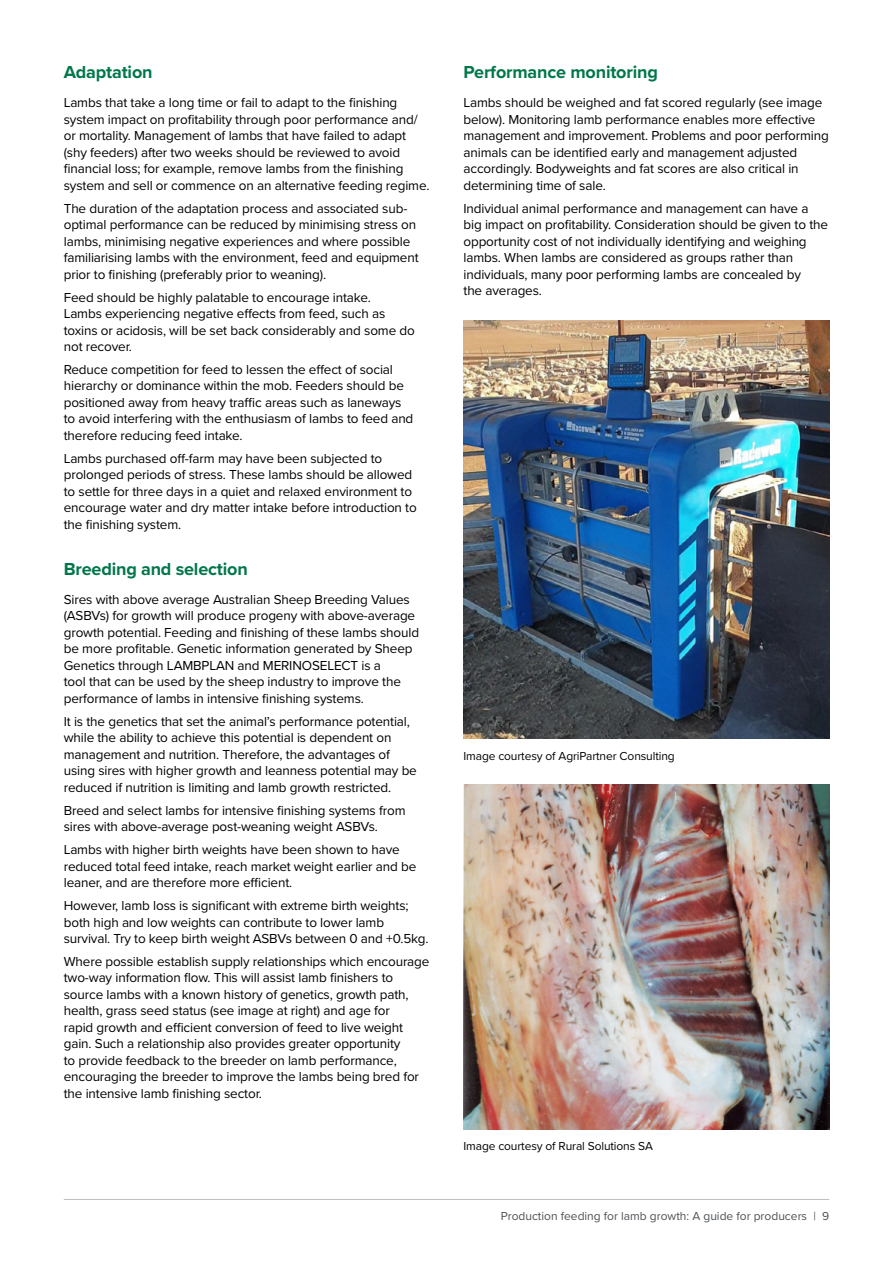
<style>
.page{position:relative;width:893px;height:1263px;background:#fff}
.page>*{position:absolute;margin:0;border:0;box-sizing:border-box;transform-origin:0 0}
.t1{font:700 18px "Proxima Nova";letter-spacing:-.01em;color:#00774a}
.t2{font:13.5px/16.5px "Proxima Nova";letter-spacing:-.01em;color:#000}
.t3{font:12px "Proxima Nova";letter-spacing:-.01em;color:#000}
.t4{font:12px "Proxima Nova";color:#4d5054}
</style>
<div class="page">
<hr style="left:64px;top:1199px;width:765px;height:1px;background:#c2bfc1">
<img style="left:463px;top:321px;width:366px;height:417px">
<img style="left:463px;top:784px;width:366px;height:345px">
<h1 class="t1" style="left:64px;top:61px;width:90px">Adaptation</h1>
<p class="t2" style="left:64px;top:94px;width:367px">Lambs that take a long time or fail to adapt to the finishing system impact on profitability through poor performance and/ or mortality. Management of lambs that have failed to adapt (shy feeders) after two weeks should be reviewed to avoid financial loss; for example, remove lambs from the finishing system and sell or commence on an alternative feeding regime.</p>
<p class="t2" style="left:64px;top:199px;width:356px">The duration of the adaptation process and associated sub&shy;optimal performance can be reduced by minimising stress on lambs, minimising negative experiences and where possible familiarising lambs with the environment, feed and equipment prior to finishing (preferably prior to weaning).</p>
<p class="t2" style="left:64px;top:288px;width:353px">Feed should be highly palatable to encourage intake.<br>Lambs experiencing negative effects from feed, such as toxins or acidosis, will be set back considerably and some do not recover.</p>
<p class="t2" style="left:64px;top:361px;width:351px">Reduce competition for feed to lessen the effect of social hierarchy or dominance within the mob. Feeders should be positioned away from heavy traffic areas such as laneways to avoid interfering with the enthusiasm of lambs to feed and therefore reducing feed intake.</p>
<p class="t2" style="left:64px;top:449px;width:355px">Lambs purchased off-farm may have been subjected to prolonged periods of stress. These lambs should be allowed to settle for three days in a quiet and relaxed environment to encourage water and dry matter intake before introduction to the finishing system.</p>
<h1 class="t1" style="left:64px;top:558px;width:185px">Breeding and selection</h1>
<p class="t2" style="left:64px;top:591px;width:357px">Sires with above average Australian Sheep Breeding Values (ASBVs) for growth will produce progeny with above-average growth potential. Feeding and finishing of these lambs should be more profitable. Genetic information generated by Sheep Genetics through LAMBPLAN and MERINOSELECT is a<br>tool that can be used by the sheep industry to improve the performance of lambs in intensive finishing systems.</p>
<p class="t2" style="left:64px;top:712px;width:355px">It is the genetics that set the animal’s performance potential, while the ability to achieve this potential is dependent on management and nutrition. Therefore, the advantages of using sires with higher growth and leanness potential may be reduced if nutrition is limiting and lamb growth restricted.</p>
<p class="t2" style="left:64px;top:801px;width:343px">Breed and select lambs for intensive finishing systems from sires with above-average post-weaning weight ASBVs.</p>
<p class="t2" style="left:64px;top:841px;width:354px">Lambs with higher birth weights have been shown to have reduced total feed intake, reach market weight earlier and be leaner, and are therefore more efficient.</p>
<p class="t2" style="left:64px;top:897px;width:366px">However, lamb loss is significant with extreme birth weights; both high and low weights can contribute to lower lamb survival. Try to keep birth weight ASBVs between 0 and +0.5kg.</p>
<p class="t2" style="left:64px;top:952px;width:367px">Where possible establish supply relationships which encourage two-way information flow. This will assist lamb finishers to source lambs with a known history of genetics, growth path, health, grass seed status (see image at right) and age for<br>rapid growth and efficient conversion of feed to live weight gain. Such a relationship also provides greater opportunity<br>to provide feedback to the breeder on lamb performance, encouraging the breeder to improve the lambs being bred for the intensive lamb finishing sector.</p>
<h1 class="t1" style="left:463px;top:61px;width:196px">Performance monitoring</h1>
<p class="t2" style="left:463px;top:94px;width:367px">Lambs should be weighed and fat scored regularly (see image below). Monitoring lamb performance enables more effective management and improvement. Problems and poor performing animals can be identified early and management adjusted accordingly. Bodyweights and fat scores are also critical in determining time of sale.</p>
<p class="t2" style="left:463px;top:199px;width:366px">Individual animal performance and management can have a big impact on profitability. Consideration should be given to the opportunity cost of not individually identifying and weighing lambs. When lambs are considered as groups rather than individuals, many poor performing lambs are concealed by<br>the averages.</p>
<p class="t3" style="left:463px;top:747px;width:213px">Image courtesy of AgriPartner Consulting</p>
<p class="t3" style="left:463px;top:1137px;width:191px">Image courtesy of Rural Solutions SA</p>
<p class="t4" style="left:501px;top:1207px;width:330px">Production feeding for lamb growth: A guide for producers | 9</p>
</div>
